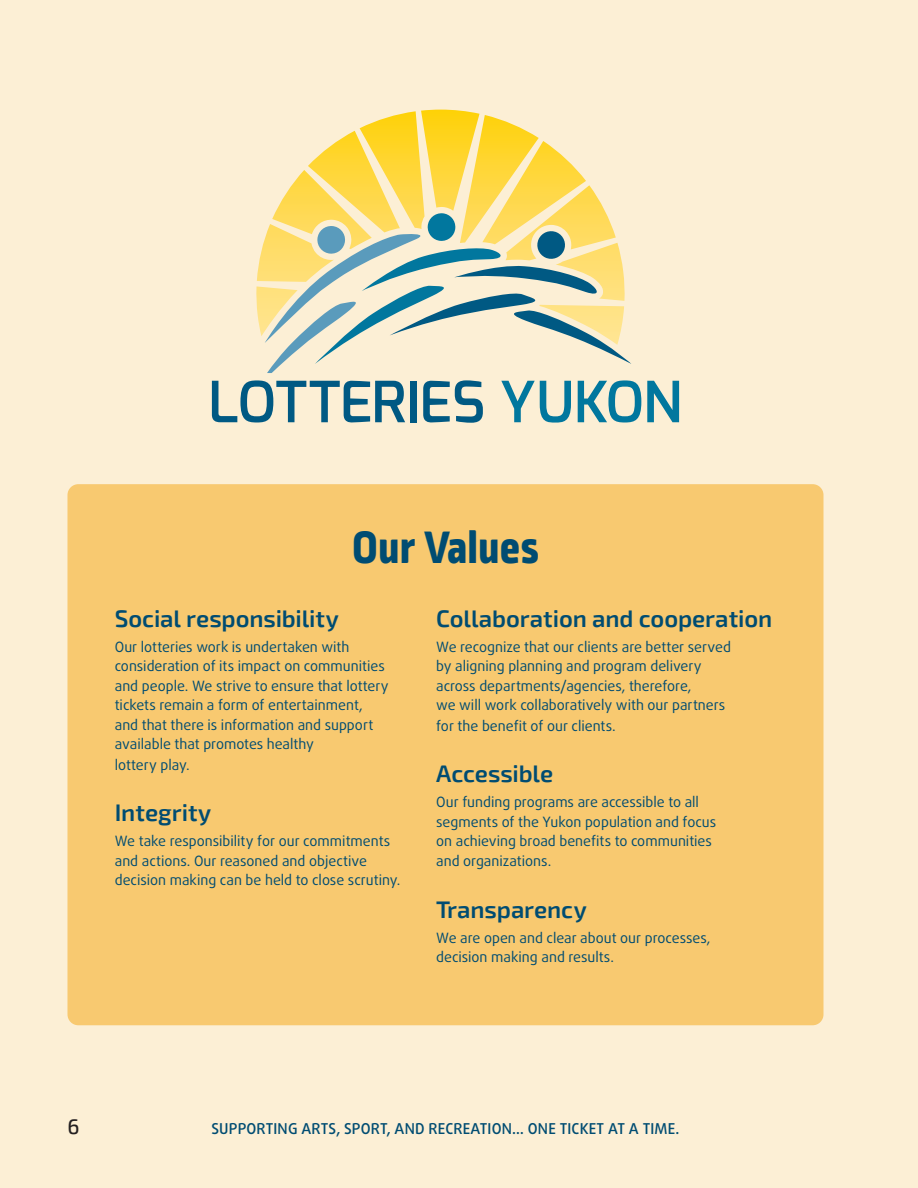
<style>
.page{position:relative;width:918px;height:1188px;background:#fcefd5}
.page>*{position:absolute;margin:0;border:0;box-sizing:border-box;transform-origin:0 0}
.t1{font:800 48px "Ropa Mix Pro";letter-spacing:.005em;color:#004c72}
.t2{font:600 24px "Exo 2";letter-spacing:-.005em;color:#004c72}
.t3{font:500 21px "Exo 2";color:#231f20}
.t4{font:500 15px "Daxline OT";letter-spacing:.01em;color:#004c72}
.t5{font:14.25px/19.6px "Daxline OT";color:#004c72}
</style>
<div class="page">
<div style="left:68px;top:484px;width:755px;height:541px;background:#f8c970;border-radius:11px"></div>
<svg style="left:212px;top:380px;width:193px;height:43px"></svg>
<div style="left:410px;top:381px;width:7px;height:41px;background:#005983"></div>
<svg style="left:423px;top:380px;width:60px;height:43px"></svg>
<svg style="left:501px;top:381px;width:70px;height:42px"></svg>
<svg style="left:578px;top:380px;width:63px;height:42px"></svg>
<svg style="left:647px;top:381px;width:32px;height:41px"></svg>
<svg style="left:256px;top:110px;width:350px;height:226px"></svg>
<svg style="left:265px;top:213px;width:366px;height:160px"></svg>
<h1 class="t1" style="left:352px;top:519px;width:188px">Our Values</h1>
<h2 class="t2" style="left:115px;top:604px;width:226px">Social responsibility</h2>
<p class="t5" style="left:115px;top:637px;width:275px">Our lotteries work is undertaken with consideration of its impact on communities and people. We strive to ensure that lottery tickets remain a form of entertainment, and that there is information and support available that promotes healthy<br>lottery play.</p>
<h2 class="t2" style="left:115px;top:799px;width:98px">Integrity</h2>
<p class="t5" style="left:115px;top:831px;width:287px">We take responsibility for our commitments and actions. Our reasoned and objective decision making can be held to close scrutiny.</p>
<h2 class="t2" style="left:436px;top:604px;width:338px">Collaboration and cooperation</h2>
<p class="t5" style="left:436px;top:637px;width:296px">We recognize that our clients are better served by aligning planning and program delivery across departments/agencies, therefore,<br>we will work collaboratively with our partners for the benefit of our clients.</p>
<h2 class="t2" style="left:436px;top:760px;width:118px">Accessible</h2>
<p class="t5" style="left:436px;top:792px;width:282px">Our funding programs are accessible to all segments of the Yukon population and focus on achieving broad benefits to communities and organizations.</p>
<h2 class="t2" style="left:436px;top:895px;width:152px">Transparency</h2>
<p class="t5" style="left:436px;top:928px;width:276px">We are open and clear about our processes, decision making and results.</p>
<h3 class="t3" style="left:68px;top:1114px;width:14px">6</h3>
<p class="t4" style="left:212px;top:1119px;width:469px">SUPPORTING ARTS, SPORT, AND RECREATION… ONE TICKET AT A TIME.</p>
</div>
